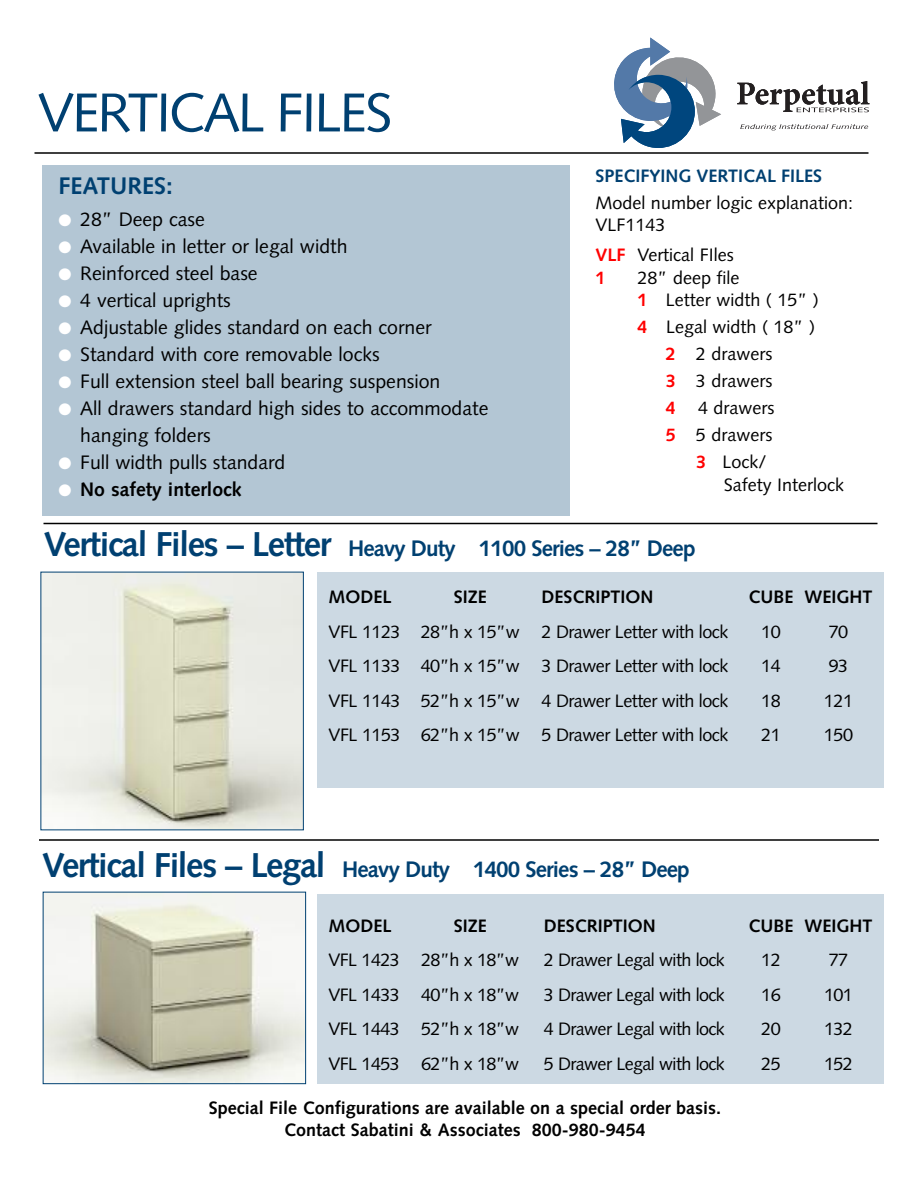
<style>
.page{position:relative;width:918px;height:1188px;background:#fff}
.page>*{position:absolute;margin:0;border:0;box-sizing:border-box;transform-origin:0 0}
.t1{font:54.75px "Syntax";letter-spacing:-.04em;color:#004071}
.t2{font:700 24px "Syntax";color:#004071}
.t3{font:700 22.5px "Syntax";letter-spacing:-.04em;color:#004071}
.t4{font:19.5px/27px "Syntax";color:#000}
.t5{font:700 19.5px "Syntax";color:#000}
.t6{font:18px "Syntax";letter-spacing:-.03em;color:#000}
.t7{font:700 18px/21.6px "Syntax";color:#000;text-align:center}
.t8{font:18px/22.5px "Syntax";color:#000}
.t9{font:700 18px "Syntax";color:#004071}
.s1{font-weight:700;color:#f00}
.s2{color:#fff}
.s3{font-size:34.5px}
</style>
<div class="page">
<svg style="left:740px;top:124px;width:128px;height:7px"></svg>
<svg style="left:614px;top:38px;width:107px;height:110px"></svg>
<svg style="left:737px;top:81px;width:132px;height:31px"></svg>
<hr style="left:34px;top:152px;width:834px;height:2px;background:#000">
<div style="left:42px;top:166px;width:527px;height:350px;background:#b3c6d4"></div>
<img style="left:42px;top:574px;width:260px;height:254px">
<img style="left:45px;top:894px;width:259px;height:188px">
<div style="left:43px;top:892px;width:263px;height:192px;border:1px solid #004071"></div>
<hr style="left:44px;top:523px;width:834px;height:1px;background:#000">
<hr style="left:39px;top:839px;width:840px;height:2px;background:#000">
<div style="left:317px;top:572px;width:567px;height:216px;background:#ccd9e3"></div>
<div style="left:317px;top:894px;width:567px;height:190px;background:#ccd9e3"></div>
<h1 class="t1" style="left:38px;top:90px;width:356px">VERTICAL FILES</h1>
<p class="t9" style="left:596px;top:168px;width:228px">SPECIFYING VERTICAL FILES</p>
<p class="t8" style="left:596px;top:193px;width:259px">Model number logic explanation:<br>VLF1143</p>
<p class="t8" style="left:596px;top:245px;width:140px"><span class="s1">VLF</span> Vertical FIles<br><span class="s1">1</span></p>
<h2 class="t2" style="left:59px;top:176px;width:116px">FEATURES:</h2>
<p class="t4" style="left:59px;top:207px;width:148px"><span class="s2">●</span> 28” Deep case</p>
<p class="t4" style="left:59px;top:234px;width:291px"><span class="s2">●</span> Available in letter or legal width</p>
<p class="t4" style="left:59px;top:261px;width:201px"><span class="s2">●</span> Reinforced steel base</p>
<p class="t4" style="left:59px;top:288px;width:174px"><span class="s2">●</span> 4 vertical uprights</p>
<p class="t4" style="left:59px;top:315px;width:375px"><span class="s2">●</span> Adjustable glides standard on each corner</p>
<p class="t4" style="left:59px;top:342px;width:323px"><span class="s2">●</span> Standard with core removable locks</p>
<p class="t4" style="left:59px;top:369px;width:383px"><span class="s2">●</span> Full extension steel ball bearing suspension</p>
<p class="t4" style="left:80px;top:396px;width:410px;text-indent:-22px"><span class="s2">●</span> All drawers standard high sides to accommodate hanging folders</p>
<p class="t4" style="left:59px;top:450px;width:228px"><span class="s2">●</span> Full width pulls standard</p>
<p class="t5" style="left:59px;top:481px;width:185px"><span class="s2">●</span> No safety interlock</p>
<p class="t8" style="left:637px;top:268px;width:183px">28” deep file<br><span class="s1">1</span> Letter width ( 15” )</p>
<p class="t8" style="left:638px;top:317px;width:179px"><span class="s1">4</span> Legal width ( 18” )</p>
<p class="t8" style="left:666px;top:344px;width:108px"><span class="s1">2</span> 2 drawers</p>
<p class="t8" style="left:666px;top:371px;width:108px"><span class="s1">3</span> 3 drawers</p>
<p class="t8" style="left:666px;top:398px;width:110px"><span class="s1">4</span> 4 drawers</p>
<p class="t8" style="left:666px;top:425px;width:108px"><span class="s1">5</span> 5 drawers</p>
<p class="t6" style="left:696px;top:455px;width:72px"><span class="s1">3</span> Lock/</p>
<p class="t8" style="left:724px;top:475px;width:122px">Safety Interlock</p>
<p class="t3" style="left:44px;top:540px;width:653px"><span class="s3">Vertical Files – Letter</span> Heavy Duty 1100 Series – 28” Deep</p>
<p class="t7" style="left:328px;top:588px;width:64px">MODEL</p>
<p class="t7" style="left:454px;top:588px;width:35px">SIZE</p>
<p class="t7" style="left:541px;top:588px;width:113px">DESCRIPTION</p>
<p class="t7" style="left:749px;top:588px;width:126px">CUBE WEIGHT</p>
<p class="t6" style="left:328px;top:624px;width:401px">VFL 1123 28”h x 15”w 2 Drawer Letter with lock</p>
<p class="t6" style="left:761px;top:624px;width:21px">10</p>
<p class="t6" style="left:829px;top:624px;width:21px">70</p>
<p class="t6" style="left:328px;top:659px;width:401px">VFL 1133 40”h x 15”w 3 Drawer Letter with lock</p>
<p class="t6" style="left:761px;top:659px;width:21px">14</p>
<p class="t6" style="left:829px;top:659px;width:21px">93</p>
<p class="t6" style="left:328px;top:693px;width:401px">VFL 1143 52”h x 15”w 4 Drawer Letter with lock</p>
<p class="t6" style="left:761px;top:693px;width:21px">18</p>
<p class="t6" style="left:824px;top:693px;width:31px">121</p>
<p class="t6" style="left:328px;top:728px;width:401px">VFL 1153 62”h x 15”w 5 Drawer Letter with lock</p>
<p class="t6" style="left:761px;top:728px;width:21px">21</p>
<p class="t6" style="left:824px;top:728px;width:31px">150</p>
<p class="t3" style="left:42px;top:860px;width:649px"><span class="s3">Vertical Files – Legal</span> Heavy Duty 1400 Series – 28” Deep</p>
<p class="t7" style="left:328px;top:916px;width:64px">MODEL</p>
<p class="t7" style="left:454px;top:916px;width:35px">SIZE</p>
<p class="t7" style="left:544px;top:916px;width:113px">DESCRIPTION</p>
<p class="t7" style="left:749px;top:916px;width:126px">CUBE WEIGHT</p>
<p class="t6" style="left:329px;top:953px;width:192px">VFL 1423 28”h x 18”w</p>
<p class="t6" style="left:544px;top:953px;width:183px">2 Drawer Legal with lock</p>
<p class="t6" style="left:761px;top:953px;width:21px">12</p>
<p class="t6" style="left:829px;top:953px;width:21px">77</p>
<p class="t6" style="left:329px;top:987px;width:192px">VFL 1433 40”h x 18”w</p>
<p class="t6" style="left:544px;top:987px;width:183px">3 Drawer Legal with lock</p>
<p class="t6" style="left:761px;top:987px;width:21px">16</p>
<p class="t6" style="left:824px;top:987px;width:30px">101</p>
<p class="t6" style="left:329px;top:1022px;width:192px">VFL 1443 52”h x 18”w</p>
<p class="t6" style="left:544px;top:1022px;width:183px">4 Drawer Legal with lock</p>
<p class="t6" style="left:761px;top:1022px;width:21px">20</p>
<p class="t6" style="left:824px;top:1022px;width:30px">132</p>
<p class="t6" style="left:329px;top:1056px;width:192px">VFL 1453 62”h x 18”w</p>
<p class="t6" style="left:544px;top:1056px;width:183px">5 Drawer Legal with lock</p>
<p class="t6" style="left:761px;top:1056px;width:21px">25</p>
<p class="t6" style="left:824px;top:1056px;width:30px">152</p>
<p class="t7" style="left:209px;top:1099px;width:514px">Special File Configurations are available on a special order basis.<br>Contact Sabatini &amp; Associates 800-980-9454</p>
</div>
